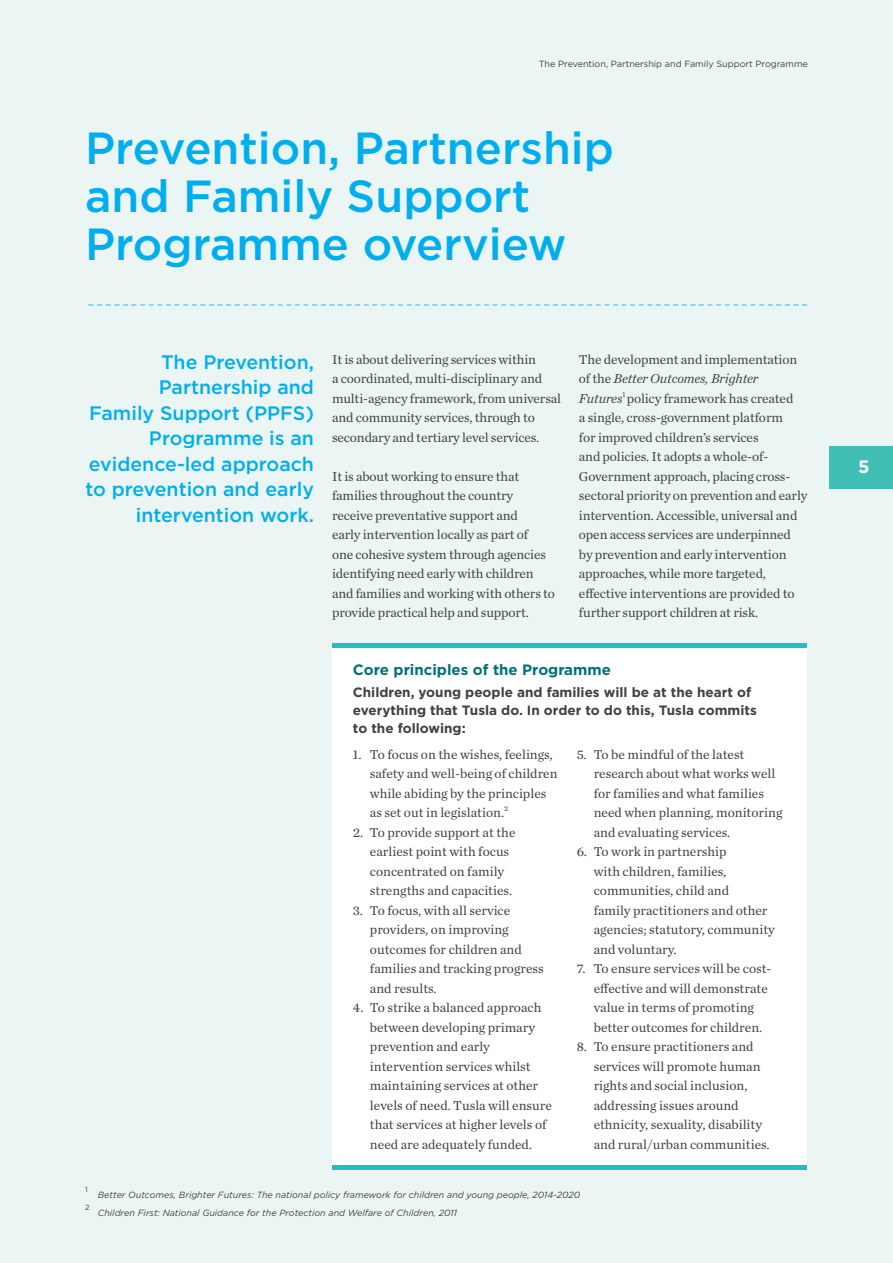
<style>
.page{position:relative;width:893px;height:1263px;background:#ebf6f4}
.page>*{position:absolute;margin:0;border:0;box-sizing:border-box;transform-origin:0 0}
.t1{font:500 45px/48px "Gotham";color:#00aeef}
.t2{font:500 19.5px/25.5px "Gotham";color:#00aeef;text-align:right}
.t3{font:700 18px "Gotham";color:#fff}
.t4{font:15px "Abitsketchy";color:#00aeef}
.t5{font:700 15px "Gotham";color:#007278}
.t6{font:13.5px/19.5px "Chronicle Text G1";color:#414042}
.t7{font:700 13.5px/18px "Gotham";color:#414042}
.t8{font:italic 9px "Gotham";color:#414042}
.t9{font:9px "Gotham";color:#414042}
.t10{font:7.5px "Gotham";color:#414042}
.s1{font-style:italic}
</style>
<div class="page">
<div style="left:829px;top:446px;width:64px;height:43px;background:#40beb4"></div>
<div style="left:332px;top:643px;width:474px;height:5px;background:#20bec6"></div>
<div style="left:332px;top:648px;width:474px;height:521px;background:#fff"></div>
<hr style="left:332px;top:1165px;width:474px;height:4px;background:#20bec6">
<p class="t9" style="left:539px;top:58px;width:270px">The Prevention, Partnership and Family Support Programme</p>
<h1 class="t1" style="left:85px;top:123px;width:530px">Prevention, Partnership and Family Support<br>Programme overview</h1>
<p class="t4" style="left:89px;top:298px;width:720px">- - - - - - - - - - - - - - - - - - - - - - - - - - - - - - - - - - - - - - - - - - - - - - - - - - - - - - - - - - - - - - - - - - - - - - - - - - - - - - - - - - - -</p>
<h2 class="t2" style="left:85px;top:349px;width:230px">The Prevention,<br>Partnership and<br>Family Support (PPFS)<br>Programme is an evidence-led approach to prevention and early intervention work.</h2>
<p class="t6" style="left:332px;top:349px;width:230px">It is about delivering services within<br>a coordinated, multi-disciplinary and multi-agency framework, from universal and community services, through to secondary and tertiary level services.</p>
<p class="t6" style="left:332px;top:466px;width:225px">It is about working to ensure that families throughout the country receive preventative support and<br>early intervention locally as part of<br>one cohesive system through agencies identifying need early with children and families and working with others to provide practical help and support.</p>
<p class="t6" style="left:579px;top:349px;width:230px">The development and implementation of the <span class="s1">Better Outcomes, Brighter Futures</span><sup>1</sup> policy framework has created<br>a single, cross-government platform<br>for improved children’s services<br>and policies. It adopts a whole-of-Government approach, placing cross&shy;sectoral priority on prevention and early intervention. Accessible, universal and open access services are underpinned by prevention and early intervention approaches, while more targeted, effective interventions are provided to further support children at risk.</p>
<p class="t5" style="left:353px;top:659px;width:259px">Core principles of the Programme</p>
<p class="t7" style="left:353px;top:683px;width:405px">Children, young people and families will be at the heart of everything that Tusla do. In order to do this, Tusla commits to the following:</p>
<p class="t6" style="left:370px;top:744px;width:189px;text-indent:-17px">1. To focus on the wishes, feelings, safety and well-being of children while abiding by the principles as set out in legislation.<sup>2</sup></p>
<p class="t6" style="left:370px;top:822px;width:147px;text-indent:-17px">2. To provide support at the earliest point with focus concentrated on family strengths and capacities.</p>
<p class="t6" style="left:370px;top:900px;width:175px;text-indent:-17px">3. To focus, with all service providers, on improving outcomes for children and families and tracking progress and results.</p>
<p class="t6" style="left:370px;top:997px;width:183px;text-indent:-17px">4. To strike a balanced approach between developing primary prevention and early intervention services whilst maintaining services at other levels of need. Tusla will ensure that services at higher levels of need are adequately funded.</p>
<p class="t6" style="left:594px;top:744px;width:190px;text-indent:-17px">5. To be mindful of the latest research about what works well for families and what families need when planning, monitoring and evaluating services.</p>
<p class="t6" style="left:594px;top:841px;width:183px;text-indent:-17px">6. To work in partnership<br>with children, families, communities, child and<br>family practitioners and other agencies; statutory, community and voluntary.</p>
<p class="t6" style="left:594px;top:958px;width:179px;text-indent:-17px">7. To ensure services will be cost&shy;effective and will demonstrate value in terms of promoting better outcomes for children.</p>
<p class="t6" style="left:594px;top:1036px;width:178px;text-indent:-17px">8. To ensure practitioners and services will promote human rights and social inclusion, addressing issues around ethnicity, sexuality, disability and rural/urban communities.</p>
<p class="t10" style="left:85px;top:1184px;width:4px">1</p>
<p class="t10" style="left:85px;top:1202px;width:6px">2</p>
<p class="t8" style="left:98px;top:1189px;width:484px">Better Outcomes, Brighter Futures: The national policy framework for children and young people, 2014-2020</p>
<p class="t8" style="left:98px;top:1207px;width:361px">Children First: National Guidance for the Protection and Welfare of Children, 2011</p>
<h3 class="t3" style="left:858px;top:455px;width:13px">5</h3>
</div>
